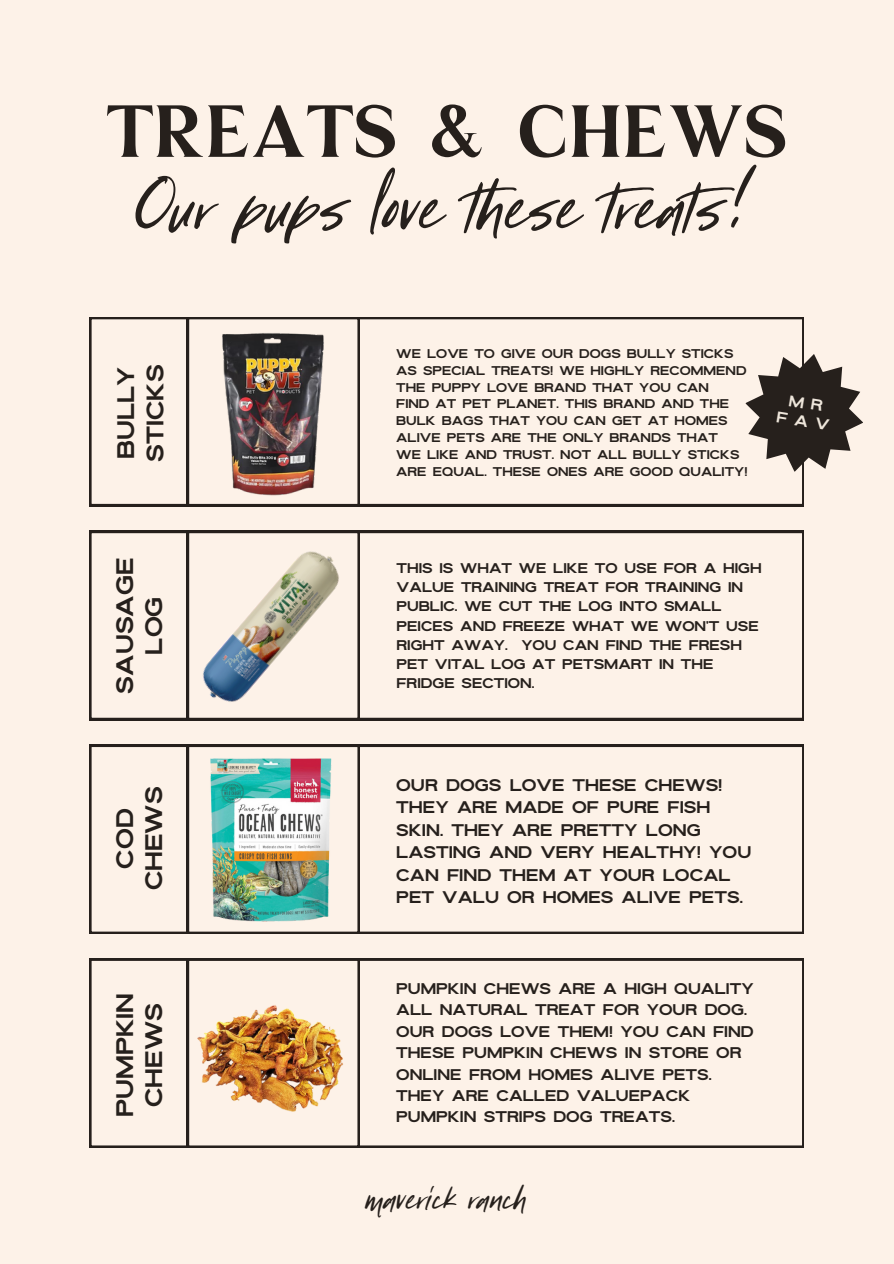
<style>
.page{position:relative;width:894px;height:1264px;background:#fff}
.page>*{position:absolute;margin:0;border:0;box-sizing:border-box;transform-origin:0 0}
.t1{font:94.5px "Tangerine Skies Script";color:#26201c}
.t2{font:73.5px "Palmer";color:#26201c}
.t3{font:45px "Tangerine Skies Script";color:#26201c}
.t4{font:25.5px/29.2px "Tangerine Skies Sans";color:#26201c;text-align:center}
.t5{font:18px/22.5px "Tangerine Skies Sans";color:#26201c}
.t6{font:16.5px/21.5px "Tangerine Skies Sans";color:#26201c}
.t7{font:16.5px/18px "Tangerine Skies Sans";color:#eee6db;text-align:center}
.t8{font:15px/19.2px "Tangerine Skies Sans";color:#26201c}
.t9{font:13.5px/16.8px "Tangerine Skies Sans";color:#26201c}
</style>
<div class="page">
<div style="left:0;top:0;width:893px;height:1263px;background:#fdf2e8"></div>
<svg style="left:359px;top:317px;width:444px;height:189px"></svg>
<svg style="left:89px;top:317px;width:270px;height:189px"></svg>
<svg style="left:375px;top:531px;width:428px;height:189px"></svg>
<svg style="left:745px;top:354px;width:118px;height:118px"></svg>
<svg style="left:89px;top:531px;width:85px;height:189px"></svg>
<svg style="left:359px;top:744px;width:444px;height:189px"></svg>
<svg style="left:89px;top:744px;width:270px;height:189px"></svg>
<svg style="left:359px;top:958px;width:444px;height:189px"></svg>
<svg style="left:89px;top:958px;width:270px;height:189px"></svg>
<img style="left:202px;top:744px;width:142px;height:188px">
<img style="left:174px;top:530px;width:201px;height:191px">
<img style="left:212px;top:320px;width:123px;height:186px">
<img style="left:182px;top:979px;width:176px;height:152px">
<h4 class="t2" style="left:106px;top:85px;width:682px">TREATS &amp; CHEWS</h4>
<p class="t1" style="left:134px;top:152px;width:626px">Our pups love these treats!</p>
<h5 class="t4" style="left:111px;top:461px;width:99px;text-align:left;rotate:-90deg">BULLY<br>STICKS</h5>
<h4 class="t4" style="left:109px;top:693px;width:138px;rotate:-90deg">SAUSAGE<br>LOG</h4>
<h5 class="t4" style="left:109px;top:890px;width:105px;rotate:-90deg">COD<br>CHEWS</h5>
<p class="t4" style="left:109px;top:1117px;width:126px;rotate:-90deg">PUMPKIN<br>CHEWS</p>
<h4 class="t9" style="left:396px;top:344px;width:352px">WE LOVE TO GIVE OUR DOGS BULLY STICKS AS SPECIAL TREATS! WE HIGHLY RECOMMEND THE PUPPY LOVE BRAND THAT YOU CAN<br>FIND AT PET PLANET. THIS BRAND AND THE BULK BAGS THAT YOU CAN GET AT HOMES ALIVE PETS ARE THE ONLY BRANDS THAT<br>WE LIKE AND TRUST. NOT ALL BULLY STICKS ARE EQUAL. THESE ONES ARE GOOD QUALITY!</h4>
<h2 class="t7" style="left:780px;top:389px;width:55px;rotate:9deg">M R<br>FAV</h2>
<p class="t8" style="left:396px;top:558px;width:366px">THIS IS WHAT WE LIKE TO USE FOR A HIGH<br>VALUE TRAINING TREAT FOR TRAINING IN<br>PUBLIC. WE CUT THE LOG INTO SMALL<br>PEICES AND FREEZE WHAT WE WON’T USE<br>RIGHT AWAY. YOU CAN FIND THE FRESH<br>PET VITAL LOG AT PETSMART IN THE<br>FRIDGE SECTION.</p>
<h5 class="t5" style="left:396px;top:773px;width:356px">OUR DOGS LOVE THESE CHEWS!<br>THEY ARE MADE OF PURE FISH<br>SKIN. THEY ARE PRETTY LONG<br>LASTING AND VERY HEALTHY! YOU<br>CAN FIND THEM AT YOUR LOCAL<br>PET VALU OR HOMES ALIVE PETS.</h5>
<p class="t6" style="left:396px;top:977px;width:359px">PUMPKIN CHEWS ARE A HIGH QUALITY<br>ALL NATURAL TREAT FOR YOUR DOG.<br>OUR DOGS LOVE THEM! YOU CAN FIND<br>THESE PUMPKIN CHEWS IN STORE OR<br>ONLINE FROM HOMES ALIVE PETS.<br>THEY ARE CALLED VALUEPACK<br>PUMPKIN STRIPS DOG TREATS.</p>
<h3 class="t3" style="left:366px;top:1171px;width:162px">maverick ranch</h3>
</div>
